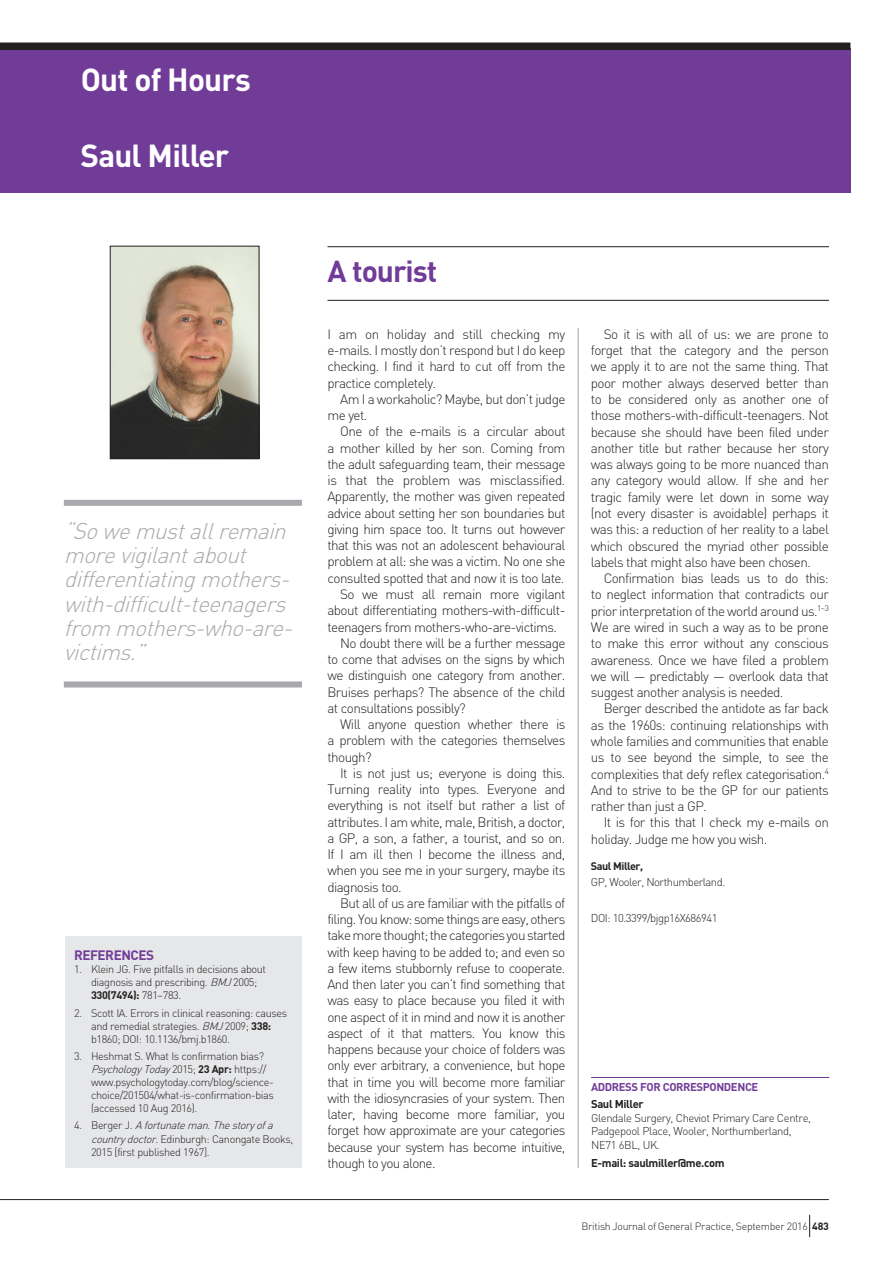
<style>
.page{position:relative;width:893px;height:1263px;background:#fff}
.page>*{position:absolute;margin:0;border:0;box-sizing:border-box;transform-origin:0 0}
.t1{font:700 31.5px "DIN";letter-spacing:-.025em;color:#fff}
.t2{font:700 30px "DIN";letter-spacing:-.035em;color:#713c98}
.t3{font:italic 300 22.5px/24px "DIN";color:#a8a9ad}
.t4{font:300 13.5px/16.4px "DIN";letter-spacing:-.045em;color:#231f20;text-align:justify}
.t5{font:700 13.5px "DIN";letter-spacing:-.035em;color:#713c98}
.t6{font:300 11.25px/13.5px "DIN";letter-spacing:-.035em;color:#231f20}
.t7{font:700 11.25px "DIN";letter-spacing:-.035em;color:#231f20}
.t8{font:700 11.25px "DIN";letter-spacing:-.035em;color:#713c98}
.t9{font:300 10.8px/13px "DIN";letter-spacing:-.035em;color:#231f20}
.t10{font:700 10.8px "DIN";letter-spacing:-.045em;color:#231f20}
.t11{font:300 10.5px "DIN";letter-spacing:-.025em;color:#231f20}
.s1{font-style:italic}
.s2{font-weight:700}
</style>
<div class="page">
<div style="left:0;top:49px;width:850px;height:144px;background:#713c98"></div>
<div style="left:0;top:43px;width:850px;height:7px;background:#231f20"></div>
<img style="left:112px;top:248px;width:145px;height:209px">
<div style="left:110px;top:246px;width:149px;height:213px;border:1px solid #231f20"></div>
<hr style="left:578px;top:328px;width:1px;height:840px;background:#a8a9ad">
<div style="left:66px;top:936px;width:236px;height:232px;background:#e6e7e9"></div>
<hr style="left:0;top:1199px;width:829px;height:1px;background:#231f20">
<svg style="left:809px;top:1215px;width:1px;height:22px"></svg>
<div style="left:64px;top:681px;width:238px;height:6px;background:#a8a9ad"></div>
<div style="left:64px;top:500px;width:238px;height:6px;background:#a8a9ad"></div>
<hr style="left:327px;top:246px;width:502px;height:1px;background:#231f20">
<hr style="left:327px;top:300px;width:502px;height:1px;background:#231f20">
<hr style="left:591px;top:1077px;width:238px;height:1px;background:#713c98">
<h1 class="t1" style="left:81px;top:59px;width:172px">Out of Hours</h1>
<h1 class="t1" style="left:81px;top:135px;width:150px">Saul Miller</h1>
<h3 class="t3" style="left:64px;top:519px;width:237px">“Sowemustallremain morevigilantabout differentiatingmothers&shy;with-difficult-teenagers from mothers-who-are&shy;victims.”</h3>
<p class="t5" style="left:74px;top:946px;width:81px">REFERENCES</p>
<p class="t9" style="left:91px;top:963px;width:177px;text-indent:-17px">1. Klein JG. Five pitfalls in decisions about diagnosis and prescribing. <span class="s1">BMJ</span>2005;<br><span class="s2">330(7494):</span> 781–783.</p>
<p class="t9" style="left:91px;top:1006px;width:198px;text-indent:-17px">2. Scott IA. Errors in clinical reasoning: causes and remedial strategies. <span class="s1">BMJ</span>2009; <span class="s2">338: </span>b1860; DOI: 10.1136/bmj.b1860.</p>
<p class="t9" style="left:91px;top:1049px;width:184px;text-indent:-17px">3. Heshmat S. What Is confirmation bias?<br><span class="s1">PsychologyToday</span>2015; <span class="s2">23 Apr:</span> https:// www.psychologytoday.com/blog/science&shy;choice/201504/what-is-confirmation-bias (accessed 10 Aug 2016).</p>
<p class="t9" style="left:91px;top:1119px;width:204px;text-indent:-17px">4 . B e r g e r J . <span class="s1">Afortunateman.Thestoryofa countrydoctor.</span>Edinburgh: Canongate Books,<br>2015 [first published 1967].</p>
<h2 class="t2" style="left:327px;top:252px;width:111px">A tourist</h2>
<p class="t4" style="left:327px;top:326px;width:239px">I am on holiday and still checking my e-mails. I mostly don’t respond but I do keep checking. I find it hard to cut off from the practice completely.</p>
<p class="t4" style="left:327px;top:391px;width:239px;text-indent:13px">Am I a workaholic? Maybe, but don’t judge me yet.</p>
<p class="t4" style="left:340px;top:423px;width:227px">One of the e-mails is a circular about</p>
<p class="t4" style="left:327px;top:439px;width:239px">a mother killed by her son. Coming from</p>
<p class="t4" style="left:327px;top:456px;width:239px">the adult safeguarding team, their message</p>
<p class="t4" style="left:327px;top:472px;width:239px">is that the problem was misclassified.</p>
<p class="t4" style="left:327px;top:488px;width:239px">Apparently, the mother was given repeated</p>
<p class="t4" style="left:327px;top:504px;width:239px">advice about setting her son boundaries but</p>
<p class="t4" style="left:327px;top:521px;width:239px">giving him space too. It turns out however</p>
<p class="t4" style="left:327px;top:537px;width:239px">that this was not an adolescent behavioural</p>
<p class="t4" style="left:327px;top:553px;width:239px">problem at all: she was a victim. No one she</p>
<p class="t4" style="left:327px;top:569px;width:239px">consulted spotted that and now it is too late.</p>
<p class="t4" style="left:340px;top:586px;width:227px">So we must all remain more vigilant</p>
<p class="t4" style="left:327px;top:602px;width:239px">about differentiating mothers-with-difficult-</p>
<p class="t4" style="left:327px;top:618px;width:231px">teenagers from mothers-who-are-victims.</p>
<p class="t4" style="left:340px;top:635px;width:227px">No doubt there will be a further message</p>
<p class="t4" style="left:327px;top:651px;width:239px">to come that advises on the signs by which</p>
<p class="t4" style="left:327px;top:667px;width:239px">we distinguish one category from another.</p>
<p class="t4" style="left:327px;top:683px;width:239px">Bruises perhaps? The absence of the child</p>
<p class="t4" style="left:327px;top:700px;width:140px">at consultations possibly?</p>
<p class="t4" style="left:340px;top:716px;width:227px">Will anyone question whether there is</p>
<p class="t4" style="left:327px;top:732px;width:239px">a problem with the categories themselves</p>
<p class="t4" style="left:327px;top:748px;width:46px">though?</p>
<p class="t4" style="left:340px;top:765px;width:227px">It is not just us; everyone is doing this.</p>
<p class="t4" style="left:327px;top:781px;width:240px">Turning reality into types. Everyone and</p>
<p class="t4" style="left:327px;top:797px;width:239px">everything is not itself but rather a list of</p>
<p class="t4" style="left:327px;top:813px;width:239px">attributes. I am white, male, British, a doctor,</p>
<p class="t4" style="left:327px;top:830px;width:239px">a GP, a son, a father, a tourist, and so on.</p>
<p class="t4" style="left:327px;top:846px;width:239px">If I am ill then I become the illness and,</p>
<p class="t4" style="left:327px;top:862px;width:239px">when you see me in your surgery, maybe its</p>
<p class="t4" style="left:327px;top:878px;width:76px">diagnosis too.</p>
<p class="t4" style="left:340px;top:895px;width:227px">But all of us are familiar with the pitfalls of</p>
<p class="t4" style="left:327px;top:911px;width:239px">filing. You know: some things are easy, others</p>
<p class="t4" style="left:327px;top:927px;width:239px">take more thought; the categories you started</p>
<p class="t4" style="left:327px;top:943px;width:239px">with keep having to be added to; and even so</p>
<p class="t4" style="left:327px;top:960px;width:239px">a few items stubbornly refuse to cooperate.</p>
<p class="t4" style="left:327px;top:976px;width:239px">And then later you can’t find something that</p>
<p class="t4" style="left:327px;top:992px;width:239px">was easy to place because you filed it with</p>
<p class="t4" style="left:327px;top:1008px;width:239px">one aspect of it in mind and now it is another</p>
<p class="t4" style="left:327px;top:1025px;width:239px">aspect of it that matters. You know this</p>
<p class="t4" style="left:327px;top:1041px;width:239px">happens because your choice of folders was</p>
<p class="t4" style="left:327px;top:1057px;width:239px">only ever arbitrary, a convenience, but hope</p>
<p class="t4" style="left:327px;top:1073px;width:239px">that in time you will become more familiar</p>
<p class="t4" style="left:327px;top:1090px;width:239px">with the idiosyncrasies of your system. Then</p>
<p class="t4" style="left:327px;top:1106px;width:240px">later, having become more familiar, you</p>
<p class="t4" style="left:327px;top:1122px;width:239px">forget how approximate are your categories</p>
<p class="t4" style="left:327px;top:1138px;width:239px">because your system has become intuitive,</p>
<p class="t4" style="left:327px;top:1155px;width:110px">though to you alone.</p>
<p class="t4" style="left:591px;top:326px;width:239px;text-indent:13px">So it is with all of us: we are prone to forget that the category and the person we apply it to are not the same thing. That poor mother always deserved better than to be considered only as another one of those mothers-with-difficult-teenagers. Not because she should have been filed under another title but rather because her story was always going to be more nuanced than any category would allow. If she and her tragic family were let down in some way (not every disaster is avoidable) perhaps it was this: a reduction of her reality to a label which obscured the myriad other possible labels that might also have been chosen.</p>
<p class="t4" style="left:591px;top:570px;width:239px;text-indent:13px">Confirmation bias leads us to do this: to neglect information that contradicts our prior interpretation of the world around us.<sup>1–3<br></sup>We are wired in such a way as to be prone to make this error without any conscious awareness. Once we have filed a problem we will — predictably — overlook data that suggest another analysis is needed.</p>
<p class="t4" style="left:591px;top:700px;width:239px;text-indent:13px">Berger described the antidote as far back as the 1960s: continuing relationships with whole families and communities that enable us to see beyond the simple, to see the complexities that defy reflex categorisation.<sup>4<br></sup>And to strive to be the GP for our patients rather than just a GP.</p>
<p class="t4" style="left:591px;top:814px;width:239px;text-indent:13px">It is for this that I check my e-mails on holiday. Judge me how you wish.</p>
<p class="t10" style="left:591px;top:859px;width:54px">Saul Miller,</p>
<p class="t6" style="left:591px;top:875px;width:136px">GP, Wooler, Northumberland.</p>
<p class="t6" style="left:591px;top:911px;width:128px">DOI: 10.3399/bjgp16X686941</p>
<p class="t8" style="left:591px;top:1079px;width:169px">ADDRESS FOR CORRESPONDENCE</p>
<p class="t7" style="left:591px;top:1097px;width:54px">Saul Miller</p>
<p class="t6" style="left:591px;top:1111px;width:221px">Glendale Surgery, Cheviot Primary Care Centre,<br>Padgepool Place, Wooler, Northumberland,<br>NE71 6BL, UK.</p>
<p class="t7" style="left:591px;top:1155px;width:135px">E-mail: saulmiller@me.com</p>
<p class="t11" style="left:581px;top:1219px;width:249px">British Journal of General Practice, September 2016 <span class="s2">483</span></p>
</div>
